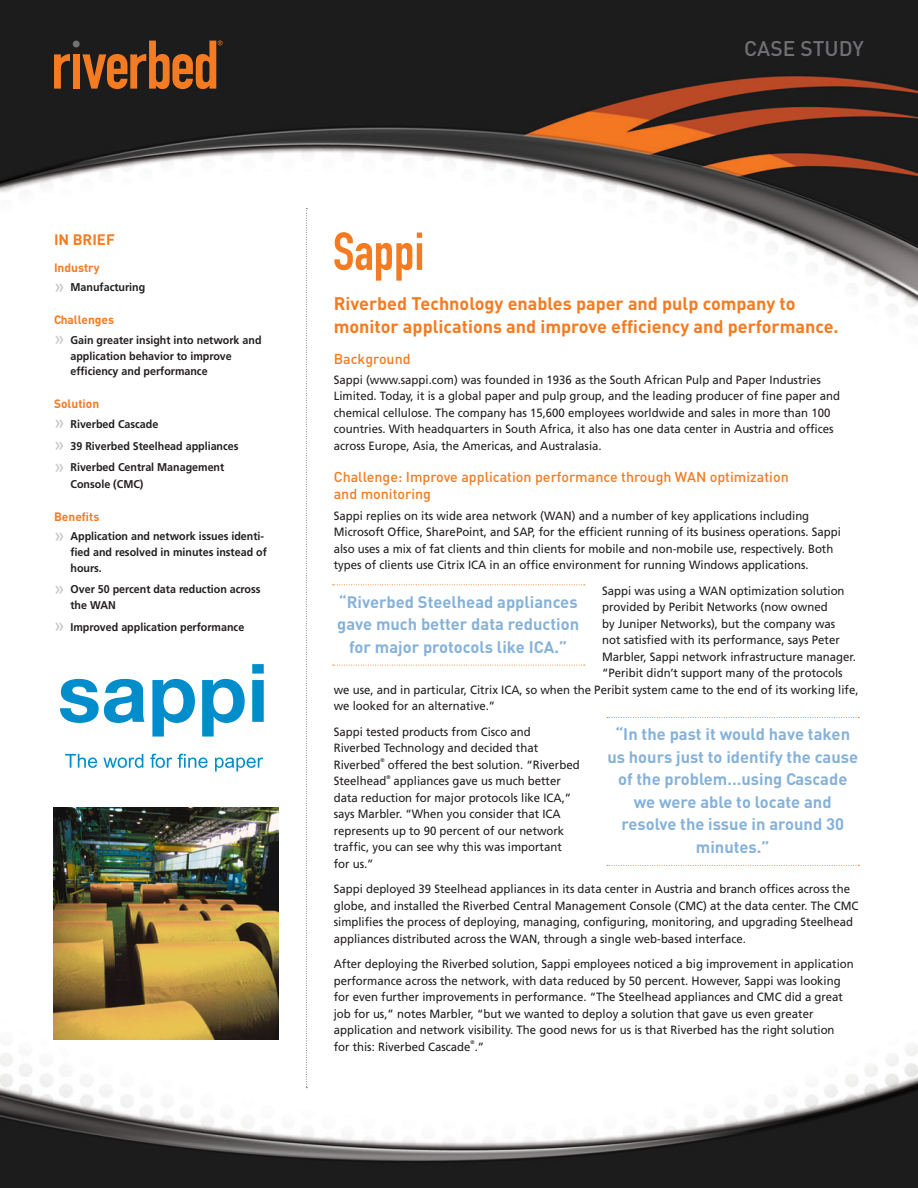
<style>
.page{position:relative;width:918px;height:1188px;background:#fff}
.page>*{position:absolute;margin:0;border:0;box-sizing:border-box;transform-origin:0 0}
.t1{font:52.5px "DIN Engschrift Std";color:#f47b21}
.Head_1{font:500 21px "DIN";color:#717074}
.Head_1-2{font:700 18px/22.5px "DIN";color:#f47b21}
.Pull_Quote{font:700 16.5px/22.5px "DIN";color:#86b2d9;text-align:center}
.Head_1_Sidebar{font:700 15px "DIN";color:#f47b21}
.Head_2{font:500 14.25px/17.2px "DIN";color:#f47b21}
.Body{font:12px/16.5px "Frutiger";color:#231f20;scale:.95 1}
.Head_2_Sidebar{font:700 12px "DIN";color:#f47b21}
.Bullet_Sidebar{font:700 11.25px/15.8px "Frutiger";color:#231f20;scale:.95 1}
.Body-2{font:5.4px "Frutiger";color:#231f20;scale:.95 1}
.s1{font-weight:400;font-size:19.5px;color:#c7c8ca}
</style>
<div class="page">
<img style="left:0;top:0;width:918px;height:1188px">
<svg style="left:306px;top:208px;width:1px;height:880px"></svg>
<svg style="left:54px;top:54px;width:16px;height:35px"></svg>
<div style="left:73px;top:41px;width:7px;height:6px;background:#717074;border-radius:50%"></div>
<div style="left:73px;top:54px;width:7px;height:35px;background:#f47b21"></div>
<svg style="left:82px;top:40px;width:141px;height:49px;background:#79451e"></svg>
<svg style="left:333px;top:584px;width:252px;height:1px"></svg>
<svg style="left:333px;top:665px;width:252px;height:1px"></svg>
<svg style="left:607px;top:717px;width:252px;height:1px"></svg>
<svg style="left:607px;top:865px;width:252px;height:1px"></svg>
<div style="left:54px;top:644px;width:220px;height:186px;background:#fff"></div>
<svg style="left:60px;top:679px;width:85px;height:44px"></svg>
<svg style="left:152px;top:679px;width:43px;height:58px"></svg>
<svg style="left:202px;top:679px;width:43px;height:58px"></svg>
<svg style="left:252px;top:664px;width:12px;height:58px"></svg>
<svg style="left:65px;top:754px;width:32px;height:14px"></svg>
<svg style="left:103px;top:754px;width:40px;height:14px"></svg>
<svg style="left:150px;top:754px;width:58px;height:14px"></svg>
<svg style="left:215px;top:757px;width:48px;height:15px"></svg>
<img style="left:53px;top:807px;width:226px;height:233px">
<p class="Head_1" style="left:744px;top:35px;width:121px">CASE STUDY</p>
<p class="Head_1_Sidebar" style="left:54px;top:230px;width:62px">IN BRIEF</p>
<p class="Head_2_Sidebar" style="left:54px;top:260px;width:47px">Industry</p>
<p class="Bullet_Sidebar" style="left:54px;top:280px;width:98px"><span class="s1">»</span> Manufacturing</p>
<p class="Head_2_Sidebar" style="left:54px;top:312px;width:62px">Challenges</p>
<p class="Bullet_Sidebar" style="left:70px;top:332px;width:203px;text-indent:-16px"><span class="s1">»</span> Gain greater insight into network and application behavior to improve efficiency and performance</p>
<p class="Head_2_Sidebar" style="left:54px;top:396px;width:47px">Solution</p>
<p class="Bullet_Sidebar" style="left:54px;top:416px;width:111px"><span class="s1">»</span> Riverbed Cascade</p>
<p class="Bullet_Sidebar" style="left:54px;top:438px;width:196px"><span class="s1">»</span> 39 Riverbed Steelhead appliances</p>
<p class="Bullet_Sidebar" style="left:70px;top:459px;width:163px;line-height:16.2px;text-indent:-16px"><span class="s1">»</span> Riverbed Central Management<br>Console (CMC)</p>
<p class="Head_2_Sidebar" style="left:54px;top:508px;width:47px">Benefits</p>
<p class="Bullet_Sidebar" style="left:70px;top:528px;width:208px;text-indent:-16px"><span class="s1">»</span> Application and network issues identi&shy;fied and resolved in minutes instead of hours.</p>
<p class="Bullet_Sidebar" style="left:70px;top:582px;width:202px;text-indent:-16px"><span class="s1">»</span> Over 50 percent data reduction across the WAN</p>
<p class="Bullet_Sidebar" style="left:54px;top:619px;width:202px"><span class="s1">»</span> Improved application performance</p>
<p class="t1" style="left:333px;top:221px;width:93px">Sappi</p>
<p class="Head_1-2" style="left:334px;top:292px;width:507px">Riverbed Technology enables paper and pulp company to monitor applications and improve efficiency and performance.</p>
<p class="Head_2" style="left:334px;top:349px;width:78px">Background</p>
<p class="Body" style="left:334px;top:371px;width:535px">Sappi (www.sappi.com) was founded in 1936 as the South African Pulp and Paper Industries Limited. Today, it is a global paper and pulp group, and the leading producer of fine paper and chemical cellulose. The company has 15,600 employees worldwide and sales in more than 100 countries. With headquarters in South Africa, it also has one data center in Austria and offices across Europe, Asia, the Americas, and Australasia.</p>
<p class="Head_2" style="left:334px;top:468px;width:457px">Challenge: Improve application performance through WAN optimization and monitoring</p>
<p class="Body" style="left:334px;top:507px;width:535px">Sappi replies on its wide area network (WAN) and a number of key applications including Microsoft Office, SharePoint, and SAP, for the efficient running of its business operations. Sappi also uses a mix of fat clients and thin clients for mobile and non-mobile use, respectively. Both types of clients use Citrix ICA in an office environment for running Windows applications.</p>
<p class="Body" style="left:602px;top:582px;width:257px">Sappi was using a WAN optimization solution</p>
<p class="Body" style="left:602px;top:599px;width:239px">provided by Peribit Networks (now owned</p>
<p class="Body" style="left:602px;top:615px;width:247px">by Juniper Networks), but the company was</p>
<p class="Body" style="left:602px;top:632px;width:252px">not satisfied with its performance, says Peter</p>
<p class="Body" style="left:602px;top:648px;width:269px">Marbler, Sappi network infrastructure manager.</p>
<p class="Body" style="left:602px;top:665px;width:255px">“Peribit didn’t support many of the protocols</p>
<p class="Body" style="left:334px;top:681px;width:554px">we use, and in particular, Citrix ICA, so when the Peribit system came to the end of its working life,</p>
<p class="Body" style="left:334px;top:698px;width:172px">we looked for an alternative.”</p>
<p class="Body" style="left:334px;top:723px;width:217px">Sappi tested products from Cisco and<br>Riverbed Technology and decided that<br>Riverbed</p>
<p class="Pull_Quote" style="left:337px;top:590px;width:243px">“Riverbed Steelhead appliances gave much better data reduction for major protocols like ICA.”</p>
<p class="Pull_Quote" style="left:607px;top:723px;width:252px">“In the past it would have taken us hours just to identify the cause of the problem…using Cascade we were able to locate and resolve the issue in around 30 minutes.”</p>
<p class="Body-2" style="left:381px;top:757px;width:6px">®</p>
<p class="Body" style="left:388px;top:756px;width:203px">offered the best solution. “Riverbed</p>
<p class="Body" style="left:334px;top:773px;width:57px">Steelhead</p>
<p class="Body-2" style="left:386px;top:774px;width:6px">®</p>
<p class="Body" style="left:334px;top:773px;width:252px;text-indent:60px">appliances gave us much better data reduction for major protocols like ICA,” says Marbler. “When you consider that ICA represents up to 90 percent of our network traffic, you can see why this was important for us.”</p>
<p class="Body" style="left:334px;top:881px;width:554px">Sappi deployed 39 Steelhead appliances in its data center in Austria and branch offices across the globe, and installed the Riverbed Central Management Console (CMC) at the data center. The CMC simplifies the process of deploying, managing, configuring, monitoring, and upgrading Steelhead appliances distributed across the WAN, through a single web-based interface.</p>
<p class="Body" style="left:334px;top:956px;width:549px">After deploying the Riverbed solution, Sappi employees noticed a big improvement in application performance across the network, with data reduced by 50 percent. However, Sappi was looking for even further improvements in performance. “The Steelhead appliances and CMC did a great job for us,” notes Marbler, “but we wanted to deploy a solution that gave us even greater application and network visibility. The good news for us is that Riverbed has the right solution<br>for this: Riverbed Cascade .”</p>
<p class="Body-2" style="left:471px;top:1039px;width:6px">®</p>
</div>
